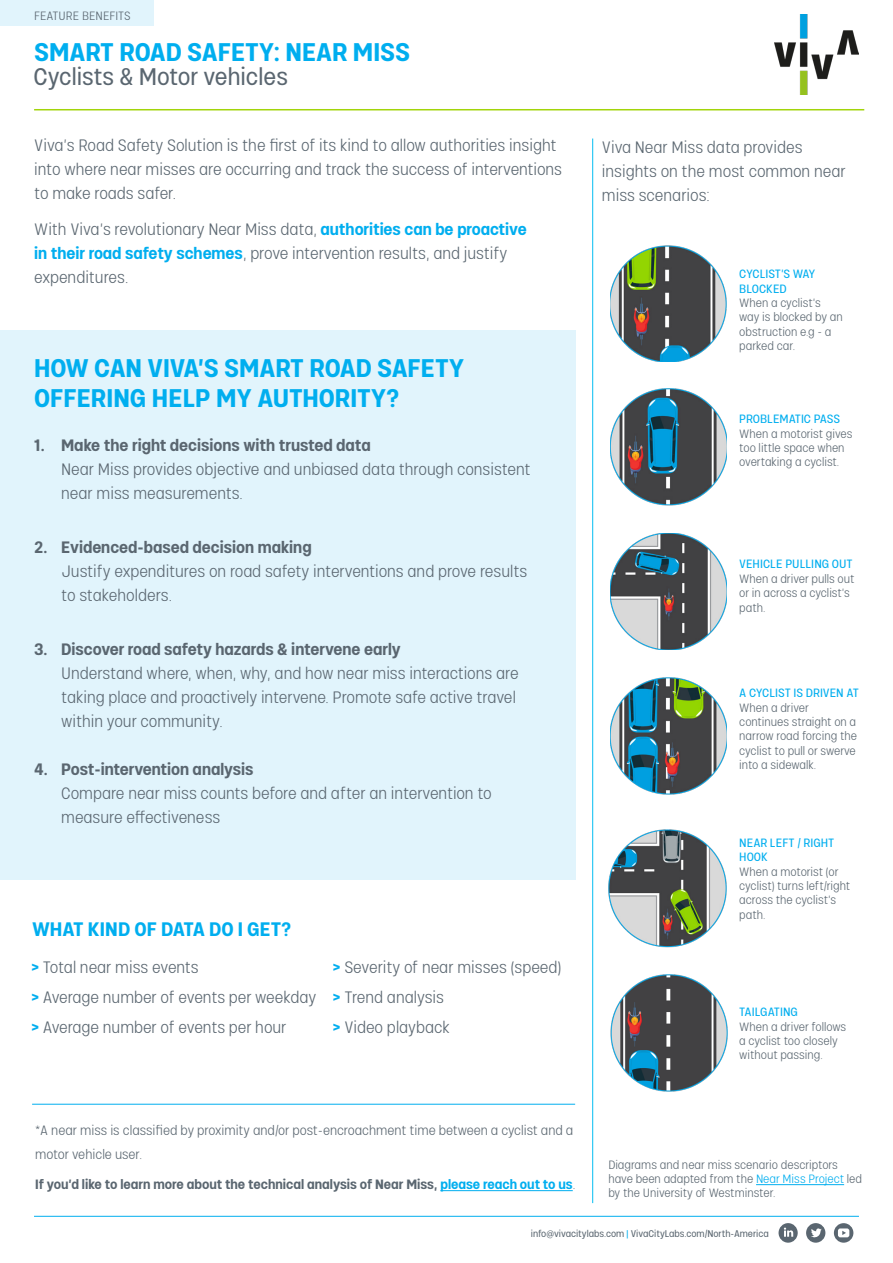
<style>
.page{position:relative;width:893px;height:1263px;background:#fff}
.page>*{position:absolute;margin:0;border:0;box-sizing:border-box;transform-origin:0 0}
.t1{font:600 condensed 25.5px/30px "HD Colton";letter-spacing:-.005em;color:#00aeef}
.t2{font:condensed 24px "HD Colton";letter-spacing:-.005em;color:#5a6670}
.t3{font:600 condensed 19.5px "HD Colton";letter-spacing:-.005em;color:#00aeef}
.t4{font:300 condensed 16.5px/24px "HD Colton";letter-spacing:-.005em;color:#5a6670}
.t5{font:300 condensed 13.5px/24px "HD Colton";color:#5a6670}
.t6{font:600 condensed 13.5px "HD Colton";color:#5a6670}
.t7{font:300 condensed 12px/14.4px "HD Colton";letter-spacing:-.005em;color:#5a6670}
.t8{font:condensed 12px/14.4px "HD Colton";letter-spacing:-.005em;color:#00aeef}
.t9{font:condensed 9.75px "HD Colton";color:#5a6670}
.s1{font-weight:600;color:#00aeef}
.s2{font-weight:600}
.s3{font-weight:700;color:#00aeef}
.s4{color:#00aeef}
.s5{font-weight:300}
</style>
<div class="page">
<hr style="left:34px;top:109px;width:830px;height:1px;background:#a2d40a">
<div style="left:0;top:331px;width:575px;height:549px;background:#e1f4fc"></div>
<img style="left:610px;top:678px;width:117px;height:117px">
<img style="left:610px;top:246px;width:117px;height:116px">
<img style="left:608px;top:829px;width:119px;height:119px">
<img style="left:610px;top:389px;width:117px;height:116px">
<img style="left:611px;top:974px;width:116px;height:118px">
<img style="left:610px;top:533px;width:117px;height:117px">
<hr style="left:440px;top:1190px;width:133px;height:1px;background:#00aeef">
<hr style="left:756px;top:1184px;width:88px;height:1px;background:#00aeef">
<hr style="left:34px;top:1216px;width:825px;height:1px;background:#00aeef">
<svg style="left:834px;top:1223px;width:19px;height:20px"></svg>
<svg style="left:778px;top:1223px;width:47px;height:20px"></svg>
<hr style="left:592px;top:139px;width:1px;height:1064px;background:#04bdf2">
<img style="left:774px;top:14px;width:85px;height:81px">
<hr style="left:32px;top:1104px;width:543px;height:1px;background:#00aeef">
<div style="left:0;top:0;width:154px;height:25px;background:#e1f4fc"></div>
<p class="t7" style="left:34px;top:8px;width:98px">FEATURE BENEFITS</p>
<p class="t1" style="left:34px;top:35px;width:377px">SMART ROAD SAFETY: NEAR MISS</p>
<p class="t2" style="left:33px;top:60px;width:256px">Cyclists &amp; Motor vehicles</p>
<p class="t4" style="left:34px;top:132px;width:529px">Viva’s Road Safety Solution is the first of its kind to allow authorities insight into where near misses are occurring and track the success of interventions to make roads safer.</p>
<p class="t4" style="left:34px;top:216px;width:494px">With Viva’s revolutionary Near Miss data, <span class="s1">authorities can be proactive in their road safety schemes</span>, prove intervention results, and justify expenditures.</p>
<p class="t1" style="left:34px;top:352px;width:432px">HOW CAN VIVA’S SMART ROAD SAFETY<br>OFFERING HELP MY AUTHORITY?</p>
<p class="t4" style="left:61px;top:432px;width:471px;text-indent:-27px"><span class="s2">1. Make the right decisions with trusted data<br></span>Near Miss provides objective and unbiased data through consistent near miss measurements.</p>
<p class="t4" style="left:61px;top:534px;width:468px;text-indent:-27px"><span class="s2">2. Evidenced-based decision making<br></span>Justify expenditures on road safety interventions and prove results to stakeholders.</p>
<p class="t4" style="left:61px;top:636px;width:459px;text-indent:-27px"><span class="s2">3. Discover road safety hazards &amp; intervene early<br></span>Understand where, when, why, and how near miss interactions are taking place and proactively intervene. Promote safe active travel within your community.</p>
<p class="t4" style="left:61px;top:756px;width:432px;text-indent:-27px"><span class="s2">4. Post-intervention analysis<br></span>Compare near miss counts before and after an intervention to measure effectiveness</p>
<p class="t3" style="left:32px;top:915px;width:260px">WHAT KIND OF DATA DO I GET?</p>
<p class="t4" style="left:31px;top:954px;width:169px"><span class="s3">&gt;</span> Total near miss events</p>
<p class="t4" style="left:31px;top:984px;width:287px"><span class="s3">&gt;</span> Average number of events per weekday</p>
<p class="t4" style="left:31px;top:1014px;width:257px"><span class="s3">&gt;</span> Average number of events per hour</p>
<p class="t4" style="left:333px;top:954px;width:230px"><span class="s3">&gt;</span> Severity of near misses (speed)</p>
<p class="t4" style="left:333px;top:984px;width:113px"><span class="s3">&gt;</span> Trend analysis</p>
<p class="t4" style="left:333px;top:1014px;width:118px"><span class="s3">&gt;</span> Video playback</p>
<p class="t5" style="left:35px;top:1117px;width:540px">*A near miss is classified by proximity and/or post-encroachment time between a cyclist and a motor vehicle user.</p>
<p class="t6" style="left:35px;top:1174px;width:542px">If you’d like to learn more about the technical analysis of Near Miss, <span class="s4">please reach out to us</span><span class="s5">.</span></p>
<p class="t4" style="left:602px;top:135px;width:245px">Viva Near Miss data provides insights on the most common near miss scenarios:</p>
<p class="t8" style="left:739px;top:266px;width:78px">CYCLIST’S WAY<br>BLOCKED</p>
<p class="t7" style="left:739px;top:295px;width:105px">When a cyclist’s way is blocked by an obstruction e.g - a parked car.</p>
<p class="t8" style="left:739px;top:411px;width:102px">PROBLEMATIC PASS</p>
<p class="t7" style="left:739px;top:426px;width:115px">When a motorist gives too little space when overtaking a cyclist.</p>
<p class="t8" style="left:739px;top:556px;width:115px">VEHICLE PULLING OUT</p>
<p class="t7" style="left:739px;top:571px;width:117px">When a driver pulls out or in across a cyclist’s path.</p>
<p class="t8" style="left:739px;top:685px;width:121px">A CYCLIST IS DRIVEN AT</p>
<p class="t7" style="left:739px;top:699px;width:119px">When a driver continues straight on a narrow road forcing the cyclist to pull or swerve into a sidewalk.</p>
<p class="t8" style="left:739px;top:835px;width:97px">NEAR LEFT / RIGHT<br>HOOK</p>
<p class="t7" style="left:739px;top:863px;width:112px">When a motorist (or cyclist) turns left/right across the cyclist’s path.</p>
<p class="t8" style="left:739px;top:1004px;width:60px">TAILGATING</p>
<p class="t7" style="left:739px;top:1018px;width:108px">When a driver follows a cyclist too closely without passing.</p>
<p class="t7" style="left:608px;top:1156px;width:255px">Diagrams and near miss scenario descriptors have been adapted from the <span class="s4">Near Miss Project</span> led by the University of Westminster.</p>
<p class="t9" style="left:531px;top:1227px;width:239px">info@vivacitylabs.com <span class="s4">|</span> VivaCityLabs.com/North-America</p>
</div>
